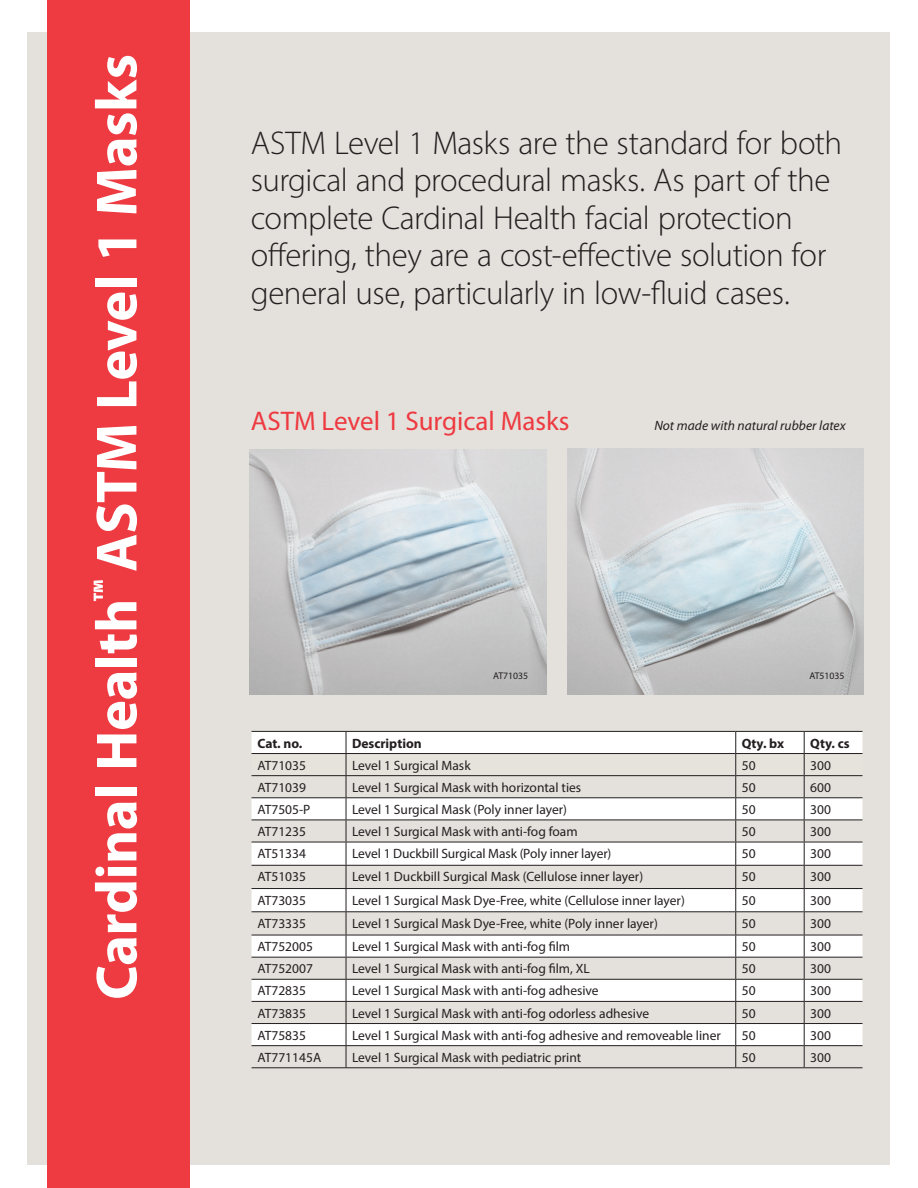
<style>
.page{position:relative;width:918px;height:1188px;background:#fff}
.page>*{position:absolute;margin:0;border:0;box-sizing:border-box;transform-origin:0 0}
.t1{font:700 58.5px "Myriad Pro";letter-spacing:-.01em;color:#fff}
.t2{font:300 33px/37.5px "Myriad Pro";letter-spacing:-.015em;color:#231f20}
.t3{font:27px "Myriad Pro";color:#ee3a41}
.t4{font:13.5px "Myriad Pro";color:#231f20}
.t5{font:700 13.5px "Myriad Pro";color:#231f20}
.t6{font:italic 13.5px "Myriad Pro";color:#231f20}
.t7{font:9.75px "Myriad Pro";color:#231f20}
</style>
<div class="page">
<div style="left:28px;top:33px;width:862px;height:1132px;background:#e4e1dc"></div>
<svg style="left:252px;top:731px;width:611px;height:336px"></svg>
<hr style="left:252px;top:1067px;width:94px;height:1px;background:#231f20">
<hr style="left:346px;top:1067px;width:390px;height:1px;background:#231f20">
<hr style="left:736px;top:1067px;width:68px;height:1px;background:#231f20">
<hr style="left:804px;top:1067px;width:59px;height:1px;background:#231f20">
<img style="left:250px;top:449px;width:297px;height:246px">
<img style="left:567px;top:449px;width:297px;height:246px">
<div style="left:48px;top:0;width:142px;height:1188px;background:#ee3a41"></div>
<h1 class="t1" style="left:79px;top:1000px;width:947px;rotate:-90deg">Cardinal Health<sup>™</sup> ASTM Level 1 Masks</h1>
<h2 class="t2" style="left:251px;top:124px;width:593px">ASTM Level 1 Masks are the standard for both surgical and procedural masks. As part of the complete Cardinal Health facial protection offering, they are a cost-effective solution for general use, particularly in low-fluid cases.</h2>
<h3 class="t3" style="left:251px;top:404px;width:320px">ASTM Level 1 Surgical Masks</h3>
<p class="t6" style="left:654px;top:418px;width:193px">Not made with natural rubber latex</p>
<p class="t7" style="left:493px;top:670px;width:37px">AT71035</p>
<p class="t7" style="left:810px;top:670px;width:37px">AT51035</p>
<p class="t5" style="left:258px;top:734px;width:46px">Cat. no.</p>
<p class="t5" style="left:352px;top:734px;width:71px">Description</p>
<p class="t5" style="left:742px;top:734px;width:44px">Qty. bx</p>
<p class="t5" style="left:810px;top:734px;width:41px">Qty. cs</p>
<p class="t4" style="left:258px;top:757px;width:50px">AT71035</p>
<p class="t4" style="left:352px;top:757px;width:120px">Level 1 Surgical Mask</p>
<p class="t4" style="left:742px;top:757px;width:15px">50</p>
<p class="t4" style="left:810px;top:757px;width:22px">300</p>
<p class="t4" style="left:258px;top:779px;width:50px">AT71039</p>
<p class="t4" style="left:352px;top:779px;width:231px">Level 1 Surgical Mask with horizontal ties</p>
<p class="t4" style="left:742px;top:779px;width:15px">50</p>
<p class="t4" style="left:810px;top:779px;width:22px">600</p>
<p class="t4" style="left:258px;top:801px;width:54px">AT7505-P</p>
<p class="t4" style="left:352px;top:801px;width:217px">Level 1 Surgical Mask (Poly inner layer)</p>
<p class="t4" style="left:742px;top:801px;width:15px">50</p>
<p class="t4" style="left:810px;top:801px;width:22px">300</p>
<p class="t4" style="left:258px;top:823px;width:50px">AT71235</p>
<p class="t4" style="left:352px;top:823px;width:227px">Level 1 Surgical Mask with anti-fog foam</p>
<p class="t4" style="left:742px;top:823px;width:15px">50</p>
<p class="t4" style="left:810px;top:823px;width:22px">300</p>
<p class="t4" style="left:258px;top:845px;width:50px">AT51334</p>
<p class="t4" style="left:352px;top:845px;width:261px">Level 1 Duckbill Surgical Mask (Poly inner layer)</p>
<p class="t4" style="left:742px;top:845px;width:15px">50</p>
<p class="t4" style="left:810px;top:845px;width:22px">300</p>
<p class="t4" style="left:258px;top:869px;width:50px">AT51035</p>
<p class="t4" style="left:352px;top:869px;width:293px">Level 1 Duckbill Surgical Mask (Cellulose inner layer)</p>
<p class="t4" style="left:742px;top:869px;width:15px">50</p>
<p class="t4" style="left:810px;top:869px;width:22px">300</p>
<p class="t4" style="left:258px;top:892px;width:50px">AT73035</p>
<p class="t4" style="left:352px;top:892px;width:334px">Level 1 Surgical Mask Dye-Free, white (Cellulose inner layer)</p>
<p class="t4" style="left:742px;top:892px;width:15px">50</p>
<p class="t4" style="left:810px;top:892px;width:22px">300</p>
<p class="t4" style="left:258px;top:915px;width:50px">AT73335</p>
<p class="t4" style="left:352px;top:915px;width:307px">Level 1 Surgical Mask Dye-Free, white (Poly inner layer)</p>
<p class="t4" style="left:742px;top:915px;width:15px">50</p>
<p class="t4" style="left:810px;top:915px;width:22px">300</p>
<p class="t4" style="left:258px;top:938px;width:57px">AT752005</p>
<p class="t4" style="left:352px;top:938px;width:220px">Level 1 Surgical Mask with anti-fog film</p>
<p class="t4" style="left:742px;top:938px;width:15px">50</p>
<p class="t4" style="left:810px;top:938px;width:22px">300</p>
<p class="t4" style="left:258px;top:960px;width:57px">AT752007</p>
<p class="t4" style="left:352px;top:960px;width:239px">Level 1 Surgical Mask with anti-fog film, XL</p>
<p class="t4" style="left:742px;top:960px;width:15px">50</p>
<p class="t4" style="left:810px;top:960px;width:22px">300</p>
<p class="t4" style="left:258px;top:983px;width:50px">AT72835</p>
<p class="t4" style="left:352px;top:983px;width:248px">Level 1 Surgical Mask with anti-fog adhesive</p>
<p class="t4" style="left:742px;top:983px;width:15px">50</p>
<p class="t4" style="left:810px;top:983px;width:22px">300</p>
<p class="t4" style="left:258px;top:1005px;width:50px">AT73835</p>
<p class="t4" style="left:352px;top:1005px;width:299px">Level 1 Surgical Mask with anti-fog odorless adhesive</p>
<p class="t4" style="left:742px;top:1005px;width:15px">50</p>
<p class="t4" style="left:810px;top:1005px;width:22px">300</p>
<p class="t4" style="left:258px;top:1027px;width:50px">AT75835</p>
<p class="t4" style="left:352px;top:1027px;width:370px">Level 1 Surgical Mask with anti-fog adhesive and removeable liner</p>
<p class="t4" style="left:742px;top:1027px;width:15px">50</p>
<p class="t4" style="left:810px;top:1027px;width:22px">300</p>
<p class="t4" style="left:258px;top:1049px;width:65px">AT771145A</p>
<p class="t4" style="left:352px;top:1049px;width:231px">Level 1 Surgical Mask with pediatric print</p>
<p class="t4" style="left:742px;top:1049px;width:15px">50</p>
<p class="t4" style="left:810px;top:1049px;width:22px">300</p>
</div>
